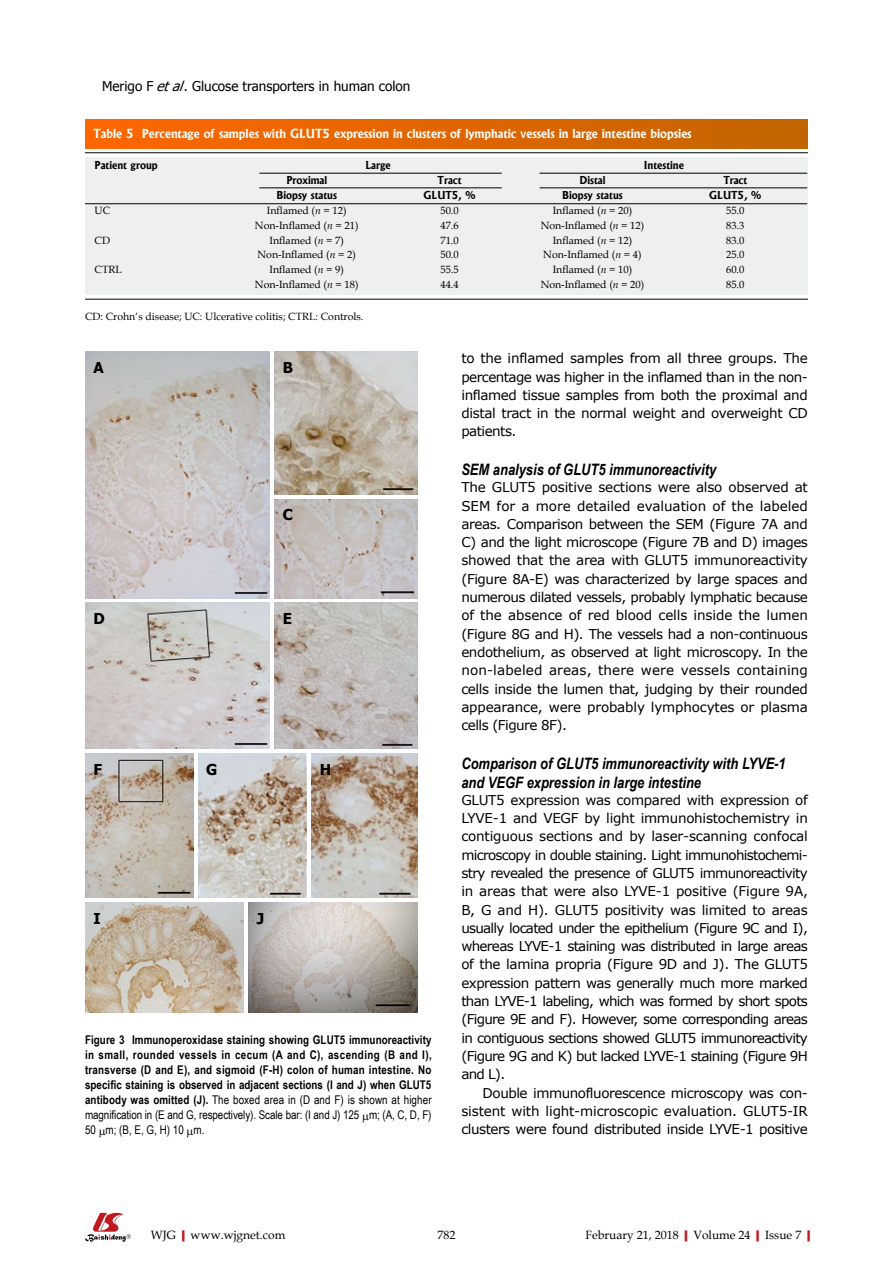
<style>
.page{position:relative;width:893px;height:1263px;background:#fff}
.page>*{position:absolute;margin:0;border:0;box-sizing:border-box;transform-origin:0 0}
.t1{font:italic 700 15.75px/18.8px "Arial Narrow";color:#000}
.t2{font:700 15px "Tahoma";color:#000}
.t3{font:13.5px/18.3px "Verdana";letter-spacing:-.04em;color:#000;text-align:justify}
.t4{font:13.5px "Verdana";letter-spacing:-.015em;color:#000}
.t5{font:13.5px "Verdana";letter-spacing:-.01em;color:#000}
.t6{font:13.5px "Tahoma";color:#000}
.t7{font:13.5px "Verdana";letter-spacing:-.02em;color:#000}
.t8{font:700 12px/15px "Arial Narrow";color:#000;text-align:justify}
.t9{font:700 12px "Albertus";color:#fff}
.t10{font:12px "Book Antiqua";color:#000}
.t11{font:10.5px "Book Antiqua";color:#000}
.t12{font:700 10.5px "Albertus";color:#000}
.s1{font-style:italic}
.s2{font-weight:400}
.s3{font-weight:700;color:#c01920}
</style>
<div class="page">
<svg style="left:85px;top:1213px;width:46px;height:29px"></svg>
<div style="left:85px;top:119px;width:723px;height:29px;background:linear-gradient(to right,#f60,#c16500)"></div>
<div style="left:85px;top:157px;width:723px;height:137px;background:#eeefef"></div>
<hr style="left:85px;top:152px;width:723px;height:1px;background:#000">
<hr style="left:85px;top:203px;width:722px;height:1px;background:#000">
<hr style="left:85px;top:299px;width:723px;height:1px;background:#000">
<hr style="left:540px;top:173px;width:267px;height:1px;background:#000">
<hr style="left:259px;top:173px;width:243px;height:1px;background:#000">
<hr style="left:540px;top:188px;width:267px;height:1px;background:#000">
<hr style="left:259px;top:188px;width:243px;height:1px;background:#000">
<img style="left:85px;top:902px;width:159px;height:111px">
<img style="left:198px;top:753px;width:109px;height:145px">
<img style="left:248px;top:902px;width:170px;height:111px">
<img style="left:85px;top:602px;width:185px;height:147px">
<img style="left:85px;top:753px;width:109px;height:145px">
<img style="left:311px;top:753px;width:107px;height:145px">
<img style="left:85px;top:351px;width:185px;height:247px">
<img style="left:274px;top:602px;width:144px;height:147px">
<img style="left:274px;top:351px;width:144px;height:144px">
<img style="left:274px;top:499px;width:144px;height:99px">
<p class="t6" style="left:102px;top:77px;width:310px">Merigo F <span class="s1">etal</span>. Glucose transporters in human colon</p>
<p class="t9" style="left:94px;top:126px;width:600px">Table 5 Percentage of samples with GLUT5 expression in clusters of lymphatic vessels in large intestine biopsies</p>
<p class="t12" style="left:95px;top:158px;width:65px">Patient group</p>
<p class="t12" style="left:365px;top:158px;width:27px">Large</p>
<p class="t12" style="left:644px;top:158px;width:42px">Intestine</p>
<p class="t12" style="left:286px;top:174px;width:42px">Proximal</p>
<p class="t12" style="left:438px;top:174px;width:26px">Tract</p>
<p class="t12" style="left:579px;top:174px;width:27px">Distal</p>
<p class="t12" style="left:723px;top:174px;width:26px">Tract</p>
<p class="t12" style="left:277px;top:189px;width:62px">Biopsy status</p>
<p class="t12" style="left:424px;top:189px;width:54px">GLUT5, %</p>
<p class="t12" style="left:562px;top:189px;width:62px">Biopsy status</p>
<p class="t12" style="left:709px;top:189px;width:54px">GLUT5, %</p>
<p class="t11" style="left:95px;top:203px;width:17px">UC</p>
<p class="t11" style="left:267px;top:203px;width:81px">Inflamed (<span class="s1">n</span> = 12)</p>
<p class="t11" style="left:440px;top:203px;width:20px">50.0</p>
<p class="t11" style="left:553px;top:203px;width:81px">Inflamed (<span class="s1">n</span> = 20)</p>
<p class="t11" style="left:726px;top:203px;width:20px">55.0</p>
<p class="t11" style="left:255px;top:218px;width:105px">Non-Inflamed (<span class="s1">n</span> = 21)</p>
<p class="t11" style="left:440px;top:218px;width:20px">47.6</p>
<p class="t11" style="left:541px;top:218px;width:105px">Non-Inflamed (<span class="s1">n</span> = 12)</p>
<p class="t11" style="left:726px;top:218px;width:20px">83.3</p>
<p class="t11" style="left:95px;top:233px;width:17px">CD</p>
<p class="t11" style="left:270px;top:233px;width:76px">Inflamed (<span class="s1">n</span> = 7)</p>
<p class="t11" style="left:440px;top:233px;width:20px">71.0</p>
<p class="t11" style="left:553px;top:233px;width:81px">Inflamed (<span class="s1">n</span> = 12)</p>
<p class="t11" style="left:726px;top:233px;width:20px">83.0</p>
<p class="t11" style="left:258px;top:247px;width:100px">Non-Inflamed (<span class="s1">n</span> = 2)</p>
<p class="t11" style="left:440px;top:247px;width:20px">50.0</p>
<p class="t11" style="left:543px;top:247px;width:100px">Non-Inflamed (<span class="s1">n</span> = 4)</p>
<p class="t11" style="left:726px;top:247px;width:20px">25.0</p>
<p class="t11" style="left:95px;top:262px;width:29px">CTRL</p>
<p class="t11" style="left:270px;top:262px;width:76px">Inflamed (<span class="s1">n</span> = 9)</p>
<p class="t11" style="left:440px;top:262px;width:20px">55.5</p>
<p class="t11" style="left:553px;top:262px;width:81px">Inflamed (<span class="s1">n</span> = 10)</p>
<p class="t11" style="left:726px;top:262px;width:20px">60.0</p>
<p class="t11" style="left:255px;top:277px;width:105px">Non-Inflamed (<span class="s1">n</span> = 18)</p>
<p class="t11" style="left:440px;top:277px;width:20px">44.4</p>
<p class="t11" style="left:541px;top:277px;width:105px">Non-Inflamed (<span class="s1">n</span> = 20)</p>
<p class="t11" style="left:726px;top:277px;width:20px">85.0</p>
<p class="t11" style="left:85px;top:309px;width:280px">CD: Crohn‘s disease; UC: Ulcerative colitis; CTRL: Controls.</p>
<p class="t2" style="left:94px;top:357px;width:12px">A</p>
<p class="t2" style="left:283px;top:357px;width:12px">B</p>
<p class="t2" style="left:283px;top:504px;width:12px">C</p>
<p class="t2" style="left:94px;top:608px;width:13px">D</p>
<p class="t2" style="left:283px;top:608px;width:11px">E</p>
<p class="t2" style="left:94px;top:759px;width:10px">F</p>
<p class="t2" style="left:206px;top:759px;width:13px">G</p>
<p class="t2" style="left:320px;top:759px;width:13px">H</p>
<p class="t2" style="left:94px;top:908px;width:9px">I</p>
<p class="t2" style="left:257px;top:908px;width:9px">J</p>
<p class="t8" style="left:85px;top:1032px;width:348px">Figure 3 Immunoperoxidase staining showing GLUT5 immunoreactivity in small, rounded vessels in cecum (A and C), ascending (B and I), transverse (D and E), and sigmoid (F-H) colon of human intestine. No specific staining is observed in adjacent sections (I and J) when GLUT5 antibody was omitted (J). <span class="s2">The boxed area in (D and F) is shown at higher magnification in (E and G, respectively). Scale bar: (I and J) 125 m; (A, C, D, F)<br>50 m; (B, E, G, H) 10 m.</span></p>
<p class="t3" style="left:461px;top:349px;width:348px">to the inflamed samples from all three groups. The percentage was higher in the inflamed than in the non&shy;inflamed tissue samples from both the proximal and distal tract in the normal weight and overweight CD patients.</p>
<p class="t1" style="left:461px;top:460px;width:256px">SEM analysis of GLUT5 immunoreactivity</p>
<p class="t3" style="left:461px;top:478px;width:348px">The GLUT5 positive sections were also observed at SEM for a more detailed evaluation of the labeled areas. Comparison between the SEM (Figure 7A and C) and the light microscope (Figure 7B and D) images showed that the area with GLUT5 immunoreactivity (Figure 8a-e) was characterized by large spaces and numerous dilated vessels, probably lymphatic because of the absence of red blood cells inside the lumen (Figure 8g and h). The vessels had a non-continuous endothelium, as observed at light microscopy. In the non-labeled areas, there were vessels containing cells inside the lumen that, judging by their rounded appearance, were probably lymphocytes or plasma cells (Figure 8f).</p>
<p class="t1" style="left:461px;top:753px;width:326px">Comparison of GLUT5 immunoreactivity with LYVE-1 and VEGF expression in large intestine</p>
<p class="t3" style="left:461px;top:790px;width:348px">GLUT5 expression was compared with expression of</p>
<p class="t7" style="left:461px;top:809px;width:348px">LYVE-1 and VEGF by light immunohistochemistry in</p>
<p class="t4" style="left:461px;top:828px;width:348px">contiguous sections and by laser-scanning confocal</p>
<p class="t3" style="left:461px;top:845px;width:346px">microscopy in double staining. Light immunohistochemi-</p>
<p class="t3" style="left:461px;top:863px;width:348px">stry revealed the presence of GLUT5 immunoreactivity</p>
<p class="t4" style="left:461px;top:883px;width:348px">in areas that were also LYVE-1 positive (Figure 9a,</p>
<p class="t4" style="left:461px;top:901px;width:348px">b, g and h ). GLUT5 positivity was limited to areas</p>
<p class="t3" style="left:461px;top:918px;width:348px">usually located under the epithelium (Figure 9c and i),</p>
<p class="t3" style="left:461px;top:937px;width:348px">whereas LYVE-1 staining was distributed in large areas</p>
<p class="t3" style="left:461px;top:955px;width:348px">of the lamina propria (Figure 9d and j). The GLUT5</p>
<p class="t3" style="left:461px;top:973px;width:348px">expression pattern was generally much more marked</p>
<p class="t3" style="left:461px;top:991px;width:348px">than LYVE-1 labeling, which was formed by short spots</p>
<p class="t3" style="left:461px;top:1010px;width:348px">(Figure 9e and f). However, some corresponding areas</p>
<p class="t3" style="left:461px;top:1028px;width:348px">in contiguous sections showed GLUT5 immunoreactivity</p>
<p class="t3" style="left:461px;top:1046px;width:345px">(Figure 9g and k) but lacked LYVE-1 staining (Figure 9h</p>
<p class="t3" style="left:461px;top:1065px;width:45px">and l).</p>
<p class="t3" style="left:483px;top:1083px;width:325px">Double immunofluorescence microscopy was con-</p>
<p class="t5" style="left:461px;top:1102px;width:348px">sistent with light-microscopic evaluation. GLUT5-IR</p>
<p class="t3" style="left:461px;top:1120px;width:348px">clusters were found distributed inside LYVE-1 positive</p>
<p class="t10" style="left:151px;top:1226px;width:136px">WJG<span class="s3">|</span>www.wjgnet.com</p>
<p class="t10" style="left:437px;top:1226px;width:19px">782</p>
<p class="t10" style="left:585px;top:1226px;width:232px">February 21, 2018<span class="s3">|</span>Volume 24<span class="s3">|</span>Issue 7<span class="s3">|</span></p>
</div>
